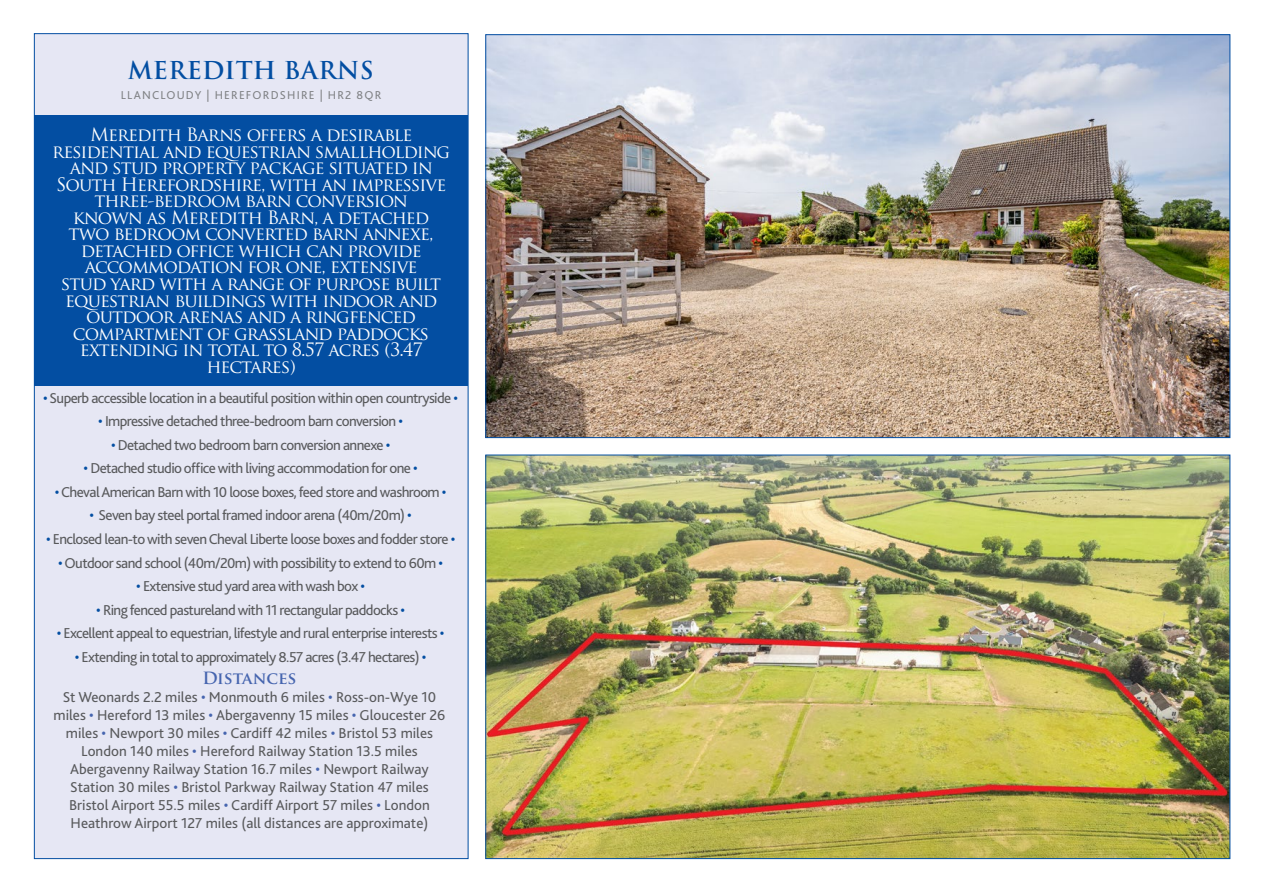
<style>
.page{position:relative;width:1263px;height:893px;background:#fff}
.page>*{position:absolute;margin:0;border:0;box-sizing:border-box;transform-origin:0 0}
.t1{font:700 24px "Trajan Pro";letter-spacing:.01em;color:#034ea2}
.t2{font:18px/16.5px "Trajan Pro";letter-spacing:-.05em;color:#fff;text-align:center}
.t3{font:700 16.5px "Trajan Pro";color:#4665af}
.t4{font:15px "Bliss 2";letter-spacing:-.04em;color:#58595b}
.t5{font:15px/18px "Bliss 2";color:#58595b;text-align:center}
.t6{font:12px "Bliss 2";letter-spacing:.1em;color:#808285}
.s1{color:#034ea2}
.s2{color:#4665af}
</style>
<div class="page">
<div style="left:34px;top:33px;width:434px;height:826px;background:#e6e7f4;border:1px solid #034ea2"></div>
<div style="left:34px;top:115px;width:434px;height:270px;background:#034ea2"></div>
<img style="left:487px;top:36px;width:741px;height:400px">
<img style="left:487px;top:457px;width:741px;height:400px">
<h1 class="t1" style="left:128px;top:56px;width:247px">MEREDITH BARNS</h1>
<p class="t6" style="left:121px;top:88px;width:262px">LLANCLOUDY | HEREFORDSHIRE | HR2 8QR</p>
<p class="t2" style="left:52px;top:126px;width:399px">Meredith Barns offers a desirable residential and equestrian smallholding and stud property package situated in South Herefordshire, with an impressive three-bedroom barn conversion<br>known as Meredith Barn, a detached two bedroom converted barn annexe, detached office which can provide accommodation for one, extensive<br>stud yard with a range of purpose built equestrian buildings with indoor and outdoor arenas and a ringfenced compartment of grassland paddocks extending in total to 8.57 acres (3.47 hectares)</p>
<p class="t4" style="left:43px;top:389px;width:416px"><span class="s1">•</span> Superb accessible location in a beautiful position within open countryside <span class="s1">•</span></p>
<p class="t4" style="left:98px;top:412px;width:306px"><span class="s1">•</span> Impressive detached three-bedroom barn conversion <span class="s1">•</span></p>
<p class="t4" style="left:111px;top:436px;width:281px"><span class="s1">•</span> Detached two bedroom barn conversion annexe <span class="s1">•</span></p>
<p class="t4" style="left:84px;top:459px;width:336px"><span class="s1">•</span> Detached studio office with living accommodation for one <span class="s1">•</span></p>
<p class="t4" style="left:55px;top:483px;width:393px"><span class="s1">•</span> Cheval American Barn with 10 loose boxes, feed store and washroom <span class="s1">•</span></p>
<p class="t4" style="left:89px;top:506px;width:324px"><span class="s1">•</span> Seven bay steel portal framed indoor arena (40m/20m) <span class="s1">•</span></p>
<p class="t4" style="left:46px;top:530px;width:411px"><span class="s1">•</span> Enclosed lean-to with seven Cheval Liberte loose boxes and fodder store <span class="s1">•</span></p>
<p class="t4" style="left:58px;top:553px;width:387px"><span class="s1">•</span> Outdoor sand school (40m/20m) with possibility to extend to 60m <span class="s1">•</span></p>
<p class="t4" style="left:136px;top:577px;width:230px"><span class="s1">•</span> Extensive stud yard area with wash box <span class="s1">•</span></p>
<p class="t4" style="left:96px;top:600px;width:310px"><span class="s1">•</span> Ring fenced pastureland with 11 rectangular paddocks <span class="s1">•</span></p>
<p class="t4" style="left:57px;top:624px;width:389px"><span class="s1">•</span> Excellent appeal to equestrian, lifestyle and rural enterprise interests <span class="s1">•</span></p>
<p class="t4" style="left:75px;top:647px;width:353px"><span class="s1">•</span> Extending in total to approximately 8.57 acres (3.47 hectares) <span class="s1">•</span></p>
<p class="t3" style="left:202px;top:668px;width:96px">Distances</p>
<p class="t5" style="left:54px;top:688px;width:393px">St Weonards 2.2 miles <span class="s2">•</span> Monmouth 6 miles <span class="s2">•</span> Ross-on-Wye 10 miles <span class="s2">•</span> Hereford 13 miles <span class="s2">•</span> Abergavenny 15 miles <span class="s2">•</span> Gloucester 26 miles <span class="s2">•</span> Newport 30 miles <span class="s2">•</span> Cardiff 42 miles <span class="s2">•</span> Bristol 53 miles London 140 miles <span class="s2">•</span> Hereford Railway Station 13.5 miles Abergavenny Railway Station 16.7 miles <span class="s2">•</span> Newport Railway Station 30 miles <span class="s2">•</span> Bristol Parkway Railway Station 47 miles Bristol Airport 55.5 miles <span class="s2">•</span> Cardiff Airport 57 miles <span class="s2">•</span> London Heathrow Airport 127 miles (all distances are approximate)</p>
</div>
